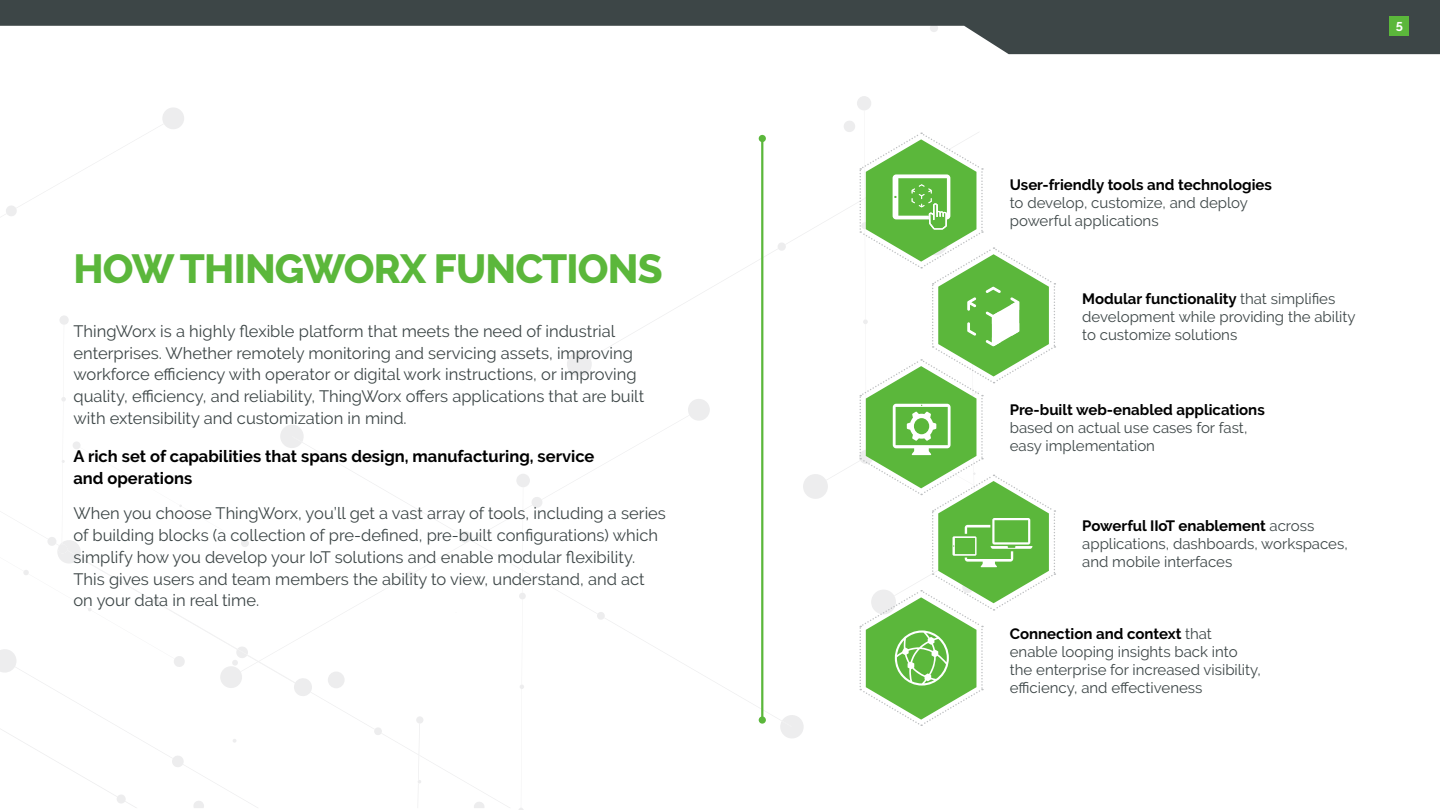
<style>
.page{position:relative;width:1440px;height:810px;background:#fff}
.page>*{position:absolute;margin:0;border:0;box-sizing:border-box;transform-origin:0 0}
.t1{font:800 40.5px "PTC Raleway";letter-spacing:-.02em;color:#5bb73b}
.t2{font:16.5px/21.8px "PTC Raleway";color:#3d4647}
.t3{font:700 16.5px/21.8px "PTC Raleway";color:#000}
.t4{font:15px/18px "PTC Raleway";color:#3d4647}
.t5{font:700 15px "PTC Raleway";color:#000}
.t6{font:700 12.75px "PTC Raleway";color:#fff}
.s1{font-weight:700;color:#000}
</style>
<div class="page">
<svg style="left:374px;top:728px;width:8px;height:7px"></svg>
<svg style="left:280px;top:416px;width:410px;height:252px"></svg>
<svg style="left:688px;top:399px;width:22px;height:23px"></svg>
<svg style="left:532px;top:496px;width:10px;height:12px"></svg>
<svg style="left:406px;top:571px;width:7px;height:8px"></svg>
<svg style="left:1px;top:108px;width:183px;height:109px"></svg>
<svg style="left:474px;top:802px;width:10px;height:6px"></svg>
<svg style="left:259px;top:511px;width:36px;height:171px"></svg>
<svg style="left:294px;top:677px;width:18px;height:19px"></svg>
<div style="left:516px;top:474px;width:14px;height:13px;background:#ededee;border-radius:7px"></div>
<svg style="left:518px;top:487px;width:8px;height:323px"></svg>
<div style="left:416px;top:716px;width:7px;height:8px;background:#ededee;border-radius:4px"></div>
<svg style="left:418px;top:724px;width:3px;height:64px"></svg>
<div style="left:59px;top:315px;width:10px;height:10px;background:#ededee;border-radius:5px"></div>
<div style="left:328px;top:672px;width:17px;height:16px;background:#ededee;border-radius:8px"></div>
<svg style="left:0;top:397px;width:259px;height:411px"></svg>
<svg style="left:567px;top:352px;width:25px;height:25px"></svg>
<div style="left:857px;top:96px;width:14px;height:14px;background:#ededee;border-radius:7px"></div>
<svg style="left:778px;top:121px;width:277px;height:617px"></svg>
<svg style="left:0;top:0;width:1440px;height:54px;fill:#3d4647"></svg>
<hr style="left:761px;top:138px;width:2px;height:582px;background:#5bb73b">
<div style="left:759px;top:135px;width:7px;height:7px;background:#5bb73b;border-radius:50%"></div>
<div style="left:759px;top:716px;width:7px;height:8px;background:#5bb73b;border-radius:50%"></div>
<div style="left:1390px;top:16px;width:19px;height:20px;background:#5bb73b"></div>
<h1 class="t1" style="left:74px;top:245px;width:591px">HOW THINGWORX FUNCTIONS</h1>
<p class="t2" style="left:74px;top:320px;width:572px">ThingWorx is a highly flexible platform that meets the need of industrial enterprises. Whether remotely monitoring and servicing assets, improving workforce efficiency with operator or digital work instructions, or improving quality, efficiency, and reliability, ThingWorx offers applications that are built with extensibility and customization in mind.</p>
<p class="t3" style="left:74px;top:446px;width:523px">A rich set of capabilities that spans design, manufacturing, service and operations</p>
<p class="t2" style="left:74px;top:503px;width:594px">When you choose ThingWorx, you’ll get a vast array of tools, including a series of building blocks (a collection of pre-defined, pre-built configurations) which simplify how you develop your IoT solutions and enable modular flexibility.<br>This gives users and team members the ability to view, understand, and act on your data in real time.</p>
<p class="t6" style="left:1396px;top:20px;width:9px">5</p>
<p class="t5" style="left:1010px;top:176px;width:264px">User-friendly tools and technologies</p>
<p class="t4" style="left:1010px;top:193px;width:240px">to develop, customize, and deploy powerful applications</p>
<p class="t4" style="left:1082px;top:290px;width:275px"><span class="s1">Modular functionality</span> that simplifies development while providing the ability to customize solutions</p>
<p class="t5" style="left:1010px;top:401px;width:256px">Pre-built web-enabled applications</p>
<p class="t4" style="left:1010px;top:418px;width:239px">based on actual use cases for fast, easy implementation</p>
<p class="t4" style="left:1082px;top:517px;width:267px"><span class="s1">Powerful IIoT enablement</span> across applications, dashboards, workspaces, and mobile interfaces</p>
<p class="t4" style="left:1010px;top:624px;width:253px"><span class="s1">Connection and context</span> that enable looping insights back into the enterprise for increased visibility, efficiency, and effectiveness</p>
</div>
